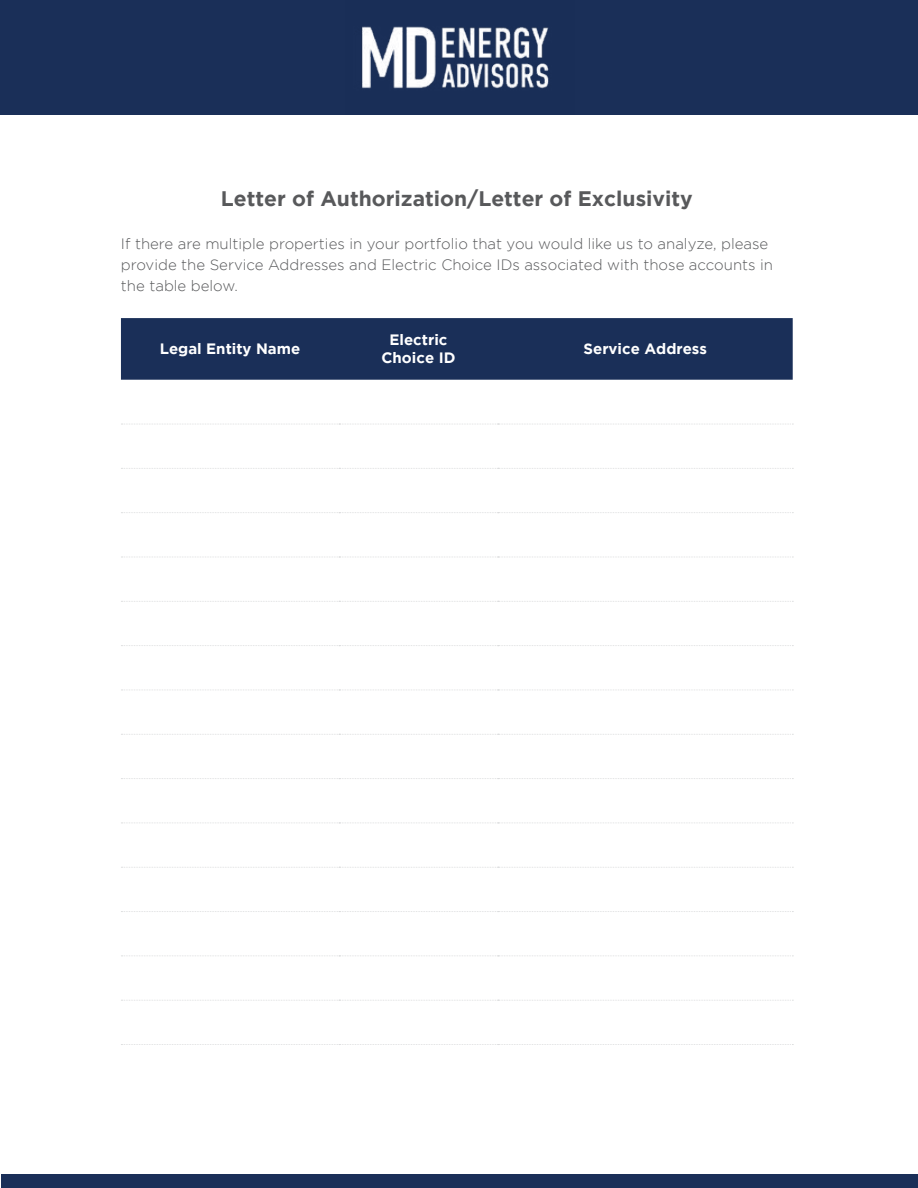
<style>
.page{position:relative;width:918px;height:1188px;background:#fff}
.page>*{position:absolute;margin:0;border:0;box-sizing:border-box;transform-origin:0 0}
.t1{font:700 21px "Gotham";color:#58595b}
.t2{font:300 15px/21px "Gotham";color:#58595b}
.t3{font:700 15px/18px "Gotham";color:#fff;text-align:center}
</style>
<div class="page">
<div style="left:1px;top:1174px;width:917px;height:14px;background:#1a2f58"></div>
<div style="left:121px;top:318px;width:672px;height:62px;background:#1a2f58"></div>
<svg style="left:121px;top:424px;width:672px;height:1px"></svg>
<svg style="left:121px;top:468px;width:672px;height:1px"></svg>
<svg style="left:121px;top:512px;width:672px;height:1px"></svg>
<svg style="left:121px;top:557px;width:672px;height:1px"></svg>
<svg style="left:121px;top:601px;width:672px;height:1px"></svg>
<svg style="left:121px;top:645px;width:672px;height:1px"></svg>
<svg style="left:121px;top:690px;width:672px;height:1px"></svg>
<svg style="left:121px;top:734px;width:672px;height:1px"></svg>
<svg style="left:121px;top:778px;width:672px;height:1px"></svg>
<svg style="left:121px;top:823px;width:672px;height:1px"></svg>
<svg style="left:121px;top:867px;width:672px;height:1px"></svg>
<svg style="left:121px;top:911px;width:672px;height:1px"></svg>
<svg style="left:121px;top:955px;width:672px;height:1px"></svg>
<svg style="left:121px;top:1000px;width:672px;height:1px"></svg>
<svg style="left:121px;top:1044px;width:672px;height:1px"></svg>
<div style="left:0;top:0;width:918px;height:114px;background:#1a2f58"></div>
<img style="left:362px;top:26px;width:187px;height:63px">
<p class="t1" style="left:221px;top:187px;width:473px">Letter of Authorization/Letter of Exclusivity</p>
<p class="t2" style="left:121px;top:233px;width:654px">If there are multiple properties in your portfolio that you would like us to analyze, please provide the Service Addresses and Electric Choice IDs associated with those accounts in the table below.</p>
<p class="t3" style="left:160px;top:340px;width:142px">Legal Entity Name</p>
<p class="t3" style="left:382px;top:331px;width:75px">Electric<br>Choice ID</p>
<p class="t3" style="left:584px;top:340px;width:125px">Service Address</p>
</div>
